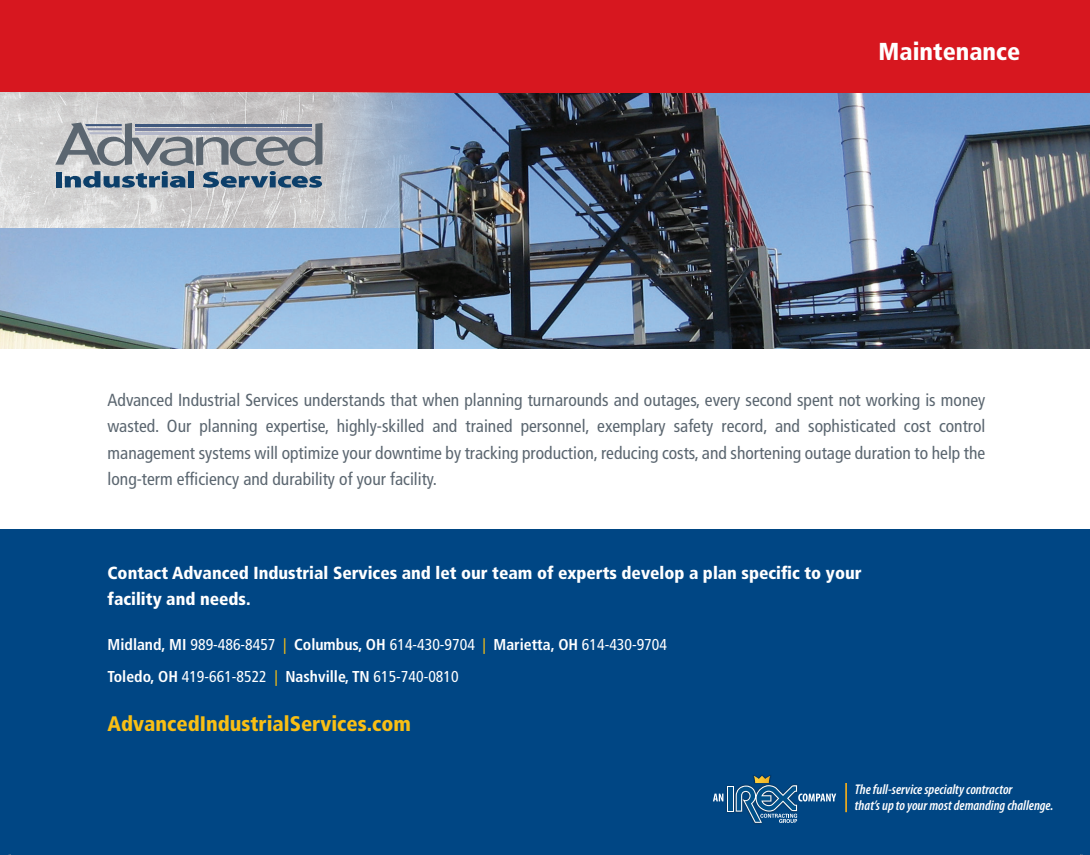
<style>
.page{position:relative;width:1090px;height:855px;background:#fff}
.page>*{position:absolute;margin:0;border:0;box-sizing:border-box;transform-origin:0 0}
.t1{font:900 condensed 24.5px "Frutiger";color:#fff}
.t2{font:900 condensed 21px "Frutiger";color:#f9bf14}
.t3{font:condensed 17.5px/26.2px "Frutiger";color:#5b6670;text-align:justify}
.t4{font:900 condensed 17.5px/26.2px "Frutiger";color:#fff}
.t5{font:condensed 15.75px/31.5px "Frutiger";color:#fff}
.t6{font:italic 600 condensed 14.17px/15.9px "Myriad Pro";color:#fff}
.s1{font-weight:700}
.s2{color:#f9bf14}
</style>
<div class="page">
<div style="left:0;top:84px;width:1089px;height:770px;background:#004684"></div>
<img style="left:0;top:92px;width:1089px;height:257px">
<div style="left:0;top:0;width:1089px;height:92px;background:#d7171f"></div>
<div style="left:0;top:349px;width:1089px;height:179px;background:#fff"></div>
<img style="left:726px;top:785px;width:70px;height:39px">
<svg style="left:727px;top:786px;width:6px;height:25px"></svg>
<hr style="left:728px;top:787px;width:4px;height:23px;background:#01518a">
<svg style="left:713px;top:793px;width:10px;height:8px"></svg>
<svg style="left:735px;top:775px;width:101px;height:47px"></svg>
<hr style="left:845px;top:782px;width:2px;height:29px;background:#ebaa20">
<img style="left:0;top:92px;width:454px;height:135px">
<svg style="left:55px;top:122px;width:267px;height:66px;background:#959ea8"></svg>
<h1 class="t1" style="left:878px;top:37px;width:143px">Maintenance</h1>
<p class="t3" style="left:108px;top:387px;width:879px">Advanced Industrial Services understands that when planning turnarounds and outages, every second spent not working is money wasted. Our planning expertise, highly-skilled and trained personnel, exemplary safety record, and sophisticated cost control management systems will optimize your downtime by tracking production, reducing costs, and shortening outage duration to help the long-term efficiency and durability of your facility.</p>
<p class="t4" style="left:108px;top:559px;width:755px">Contact Advanced Industrial Services and let our team of experts develop a plan specific to your facility and needs.</p>
<p class="t5" style="left:108px;top:629px;width:561px"><span class="s1">Midland, MI</span> 989-486-8457 <span class="s2">|</span> <span class="s1">Columbus, OH</span> 614-430-9704 <span class="s2">|</span> <span class="s1">Marietta, OH</span> 614-430-9704<br><span class="s1">Toledo, OH</span> 419-661-8522 <span class="s2">|</span> <span class="s1">Nashville, TN</span> 615-740-0810</p>
<p class="t2" style="left:108px;top:711px;width:305px">AdvancedIndustrialServices.com</p>
<p class="t6" style="left:854px;top:781px;width:200px">The full-service specialty contractor<br>that’s up to your most demanding challenge.</p>
</div>
